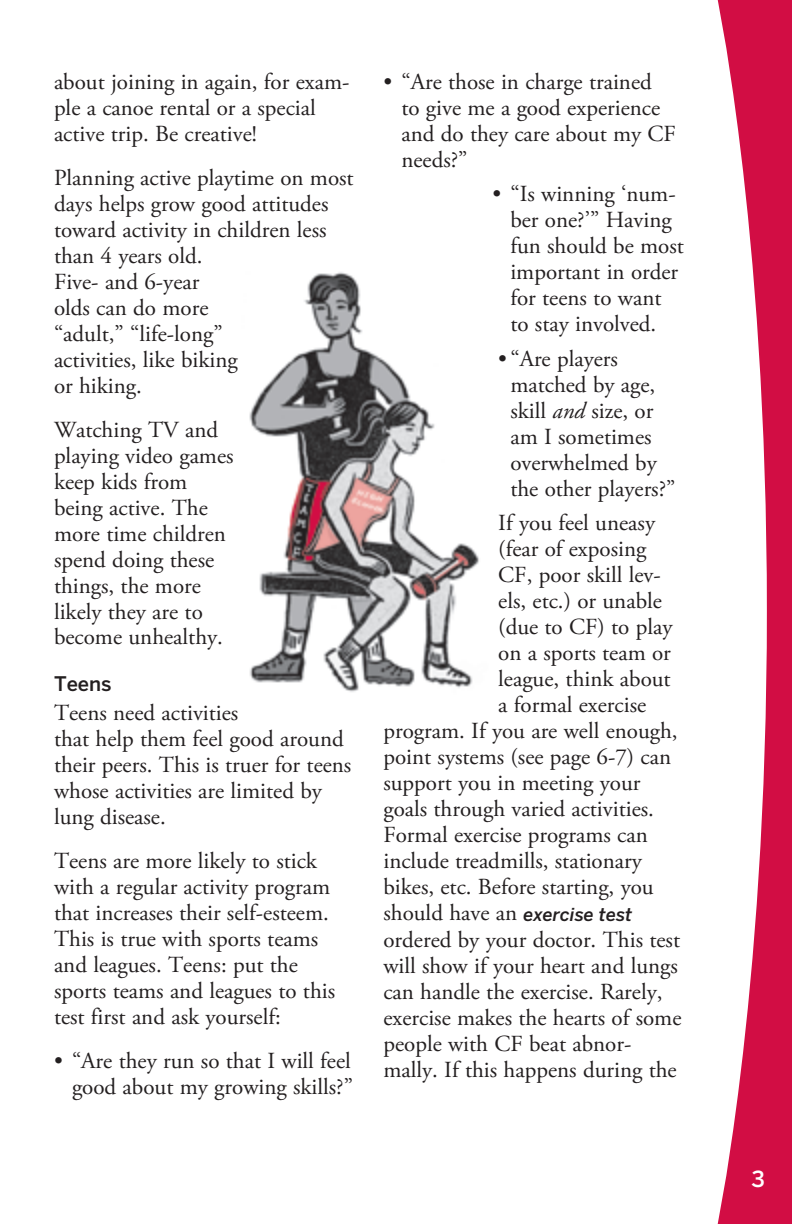
<style>
.page{position:relative;width:792px;height:1224px;background:#fff}
.page>*{position:absolute;margin:0;border:0;box-sizing:border-box;transform-origin:0 0}
.t1{font:23px/26px "Adobe Garamond Pro";color:#231f20}
.t2{font:500 22px "Benton Sans";color:#fff}
.t3{font:500 20px "Benton Sans";color:#231f20}
.s1{font-style:italic}
.s2{font-family:"Benton Sans";font-weight:500;font-style:italic;font-size:18px}
</style>
<div class="page">
<svg style="left:717px;top:0;width:75px;height:1224px;fill:#d20d44"></svg>
<img style="left:249px;top:272px;width:230px;height:420px">
<p class="t1" style="left:54px;top:69px;width:297px">about joining in again, for exam&shy;ple a canoe rental or a special active trip. Be creative!</p>
<p class="t1" style="left:54px;top:165px;width:301px">Planning active playtime on most days helps grow good attitudes toward activity in children less than 4 years old.<br>Five- and 6-year<br>olds can do more<br>“adult,” “life-long”<br>activities, like biking<br>or hiking.</p>
<p class="t1" style="left:54px;top:417px;width:181px">Watching TV and playing video games keep kids from being active. The more time children spend doing these things, the more likely they are to become unhealthy.</p>
<p class="t3" style="left:54px;top:671px;width:59px">Teens</p>
<p class="t1" style="left:54px;top:701px;width:299px">Teens need activities<br>that help them feel good around their peers. This is truer for teens whose activities are limited by lung disease.</p>
<p class="t1" style="left:54px;top:849px;width:283px">Teens are more likely to stick with a regular activity program that increases their self-esteem.<br>This is true with sports teams and leagues. Teens: put the sports teams and leagues to this test first and ask yourself:</p>
<p class="t1" style="left:54px;top:1049px;width:301px;text-align:right">• “Are they run so that I will feel good about my growing skills?”</p>
<p class="t1" style="left:401px;top:69px;width:276px;text-indent:-18px">• “Are those in charge trained<br>to give me a good experience and do they care about my CF needs?”</p>
<p class="t1" style="left:510px;top:182px;width:175px;text-indent:-18px">• “Is winning ‘num&shy;ber one?’” Having fun should be most important in order for teens to want to stay involved.</p>
<p class="t1" style="left:510px;top:346px;width:167px;text-indent:-12px">• “Are players matched by age, skill <span class="s1">and</span> size, or am I sometimes overwhelmed by the other players?”</p>
<p class="t1" style="left:498px;top:511px;width:158px">If you feel uneasy</p>
<p class="t1" style="left:498px;top:537px;width:150px">(fear of exposing</p>
<p class="t1" style="left:498px;top:563px;width:164px">CF, poor skill lev-</p>
<p class="t1" style="left:498px;top:589px;width:165px">els, etc.) or unable</p>
<p class="t1" style="left:498px;top:615px;width:176px">(due to CF) to play</p>
<p class="t1" style="left:498px;top:641px;width:174px">on a sports team or</p>
<p class="t1" style="left:498px;top:667px;width:174px">league, think about</p>
<p class="t1" style="left:498px;top:693px;width:149px">a formal exercise</p>
<p class="t1" style="left:383px;top:719px;width:296px">program. If you are well enough,</p>
<p class="t1" style="left:383px;top:745px;width:289px">point systems (see page 6-7) can</p>
<p class="t1" style="left:383px;top:771px;width:259px">support you in meeting your</p>
<p class="t1" style="left:383px;top:797px;width:272px">goals through varied activities.</p>
<p class="t1" style="left:383px;top:823px;width:266px">Formal exercise programs can</p>
<p class="t1" style="left:383px;top:849px;width:260px">include treadmills, stationary</p>
<p class="t1" style="left:383px;top:875px;width:272px">bikes, etc. Before starting, you</p>
<p class="t1" style="left:383px;top:901px;width:250px">should have an <span class="s2">exercise test</span></p>
<p class="t1" style="left:383px;top:927px;width:298px">ordered by your doctor. This test</p>
<p class="t1" style="left:383px;top:953px;width:296px">will show if your heart and lungs</p>
<p class="t1" style="left:383px;top:979px;width:281px">can handle the exercise. Rarely,</p>
<p class="t1" style="left:383px;top:1005px;width:300px">exercise makes the hearts of some</p>
<p class="t1" style="left:383px;top:1031px;width:250px">people with CF beat abnor-</p>
<p class="t1" style="left:383px;top:1057px;width:295px">mally. If this happens during the</p>
<p class="t2" style="left:752px;top:1166px;width:15px">3</p>
</div>
